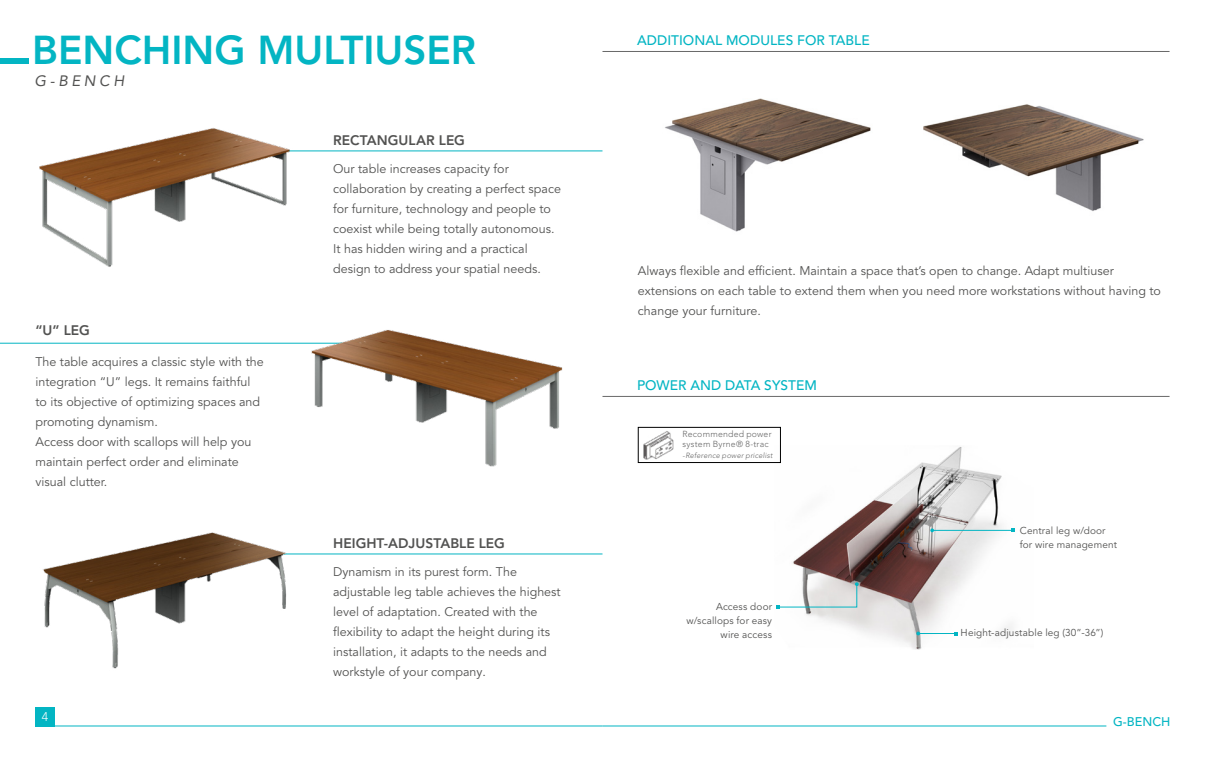
<style>
.page{position:relative;width:1205px;height:762px;background:#fff}
.page>*{position:absolute;margin:0;border:0;box-sizing:border-box;transform-origin:0 0}
.t1{font:800 40px "Avenir LT Pro";color:#03b5c3}
.t2{font:italic 15px "Avenir LT Pro";letter-spacing:.24em;color:#525251}
.t3{font:500 13.75px "Avenir LT Pro";color:#03b5c3}
.t4{font:800 13.75px "Avenir LT Pro";color:#525251}
.t5{font:12.5px/20px "Avenir LT Pro";color:#525251}
.t6{font:500 12.5px "Avenir LT Pro";color:#03b5c3}
.t7{font:300 12.5px "Avenir LT Pro";color:#fff}
.t8{font:10px/13.8px "Avenir LT Pro";letter-spacing:.015em;color:#525251}
.t9{font:300 8.75px/10.5px "Avenir LT Pro";letter-spacing:.025em;color:#686868}
.t10{font:italic 300 7.5px "Avenir LT Pro";letter-spacing:.02em;color:#686868}
</style>
<div class="page">
<hr style="left:275px;top:150px;width:327px;height:1px;background:#03b5c3">
<hr style="left:275px;top:553px;width:327px;height:1px;background:#03b5c3">
<hr style="left:0;top:343px;width:356px;height:1px;background:#03b5c3">
<hr style="left:35px;top:725px;width:567px;height:1px;background:#03b5c3">
<div style="left:35px;top:707px;width:19px;height:19px;background:#03b5c3"></div>
<hr style="left:602px;top:725px;width:504px;height:1px;background:#03b5c3">
<div style="left:0;top:58px;width:29px;height:6px;background:#03b5c3"></div>
<img style="left:39px;top:128px;width:255px;height:139px">
<img style="left:308px;top:330px;width:255px;height:137px">
<img style="left:43px;top:532px;width:251px;height:137px">
<img style="left:665px;top:98px;width:206px;height:134px">
<img style="left:923px;top:104px;width:221px;height:107px">
<hr style="left:602px;top:396px;width:567px;height:1px;background:#686868">
<hr style="left:602px;top:51px;width:567px;height:1px;background:#686868">
<img style="left:775px;top:447px;width:240px;height:202px">
<hr style="left:932px;top:530px;width:80px;height:1px;background:#03b5c3">
<svg style="left:930px;top:528px;width:4px;height:4px"></svg>
<hr style="left:918px;top:633px;width:37px;height:1px;background:#03b5c3">
<svg style="left:916px;top:631px;width:4px;height:4px"></svg>
<svg style="left:776px;top:582px;width:82px;height:27px"></svg>
<img style="left:643px;top:431px;width:31px;height:29px">
<div style="left:638px;top:427px;width:143px;height:36px;border:1px solid #000"></div>
<h1 class="t1" style="left:32px;top:26px;width:445px">BENCHING MULTIUSER</h1>
<p class="t2" style="left:35px;top:72px;width:91px">G-BENCH</p>
<p class="t4" style="left:333px;top:132px;width:133px">RECTANGULAR LEG</p>
<p class="t4" style="left:35px;top:322px;width:56px">“U” LEG</p>
<p class="t5" style="left:35px;top:351px;width:230px">The table acquires a classic style with the integration “U” legs. It remains faithful to its objective of optimizing spaces and promoting dynamism.<br>Access door with scallops will help you maintain perfect order and eliminate visual clutter.</p>
<p class="t7" style="left:42px;top:709px;width:8px">4</p>
<p class="t5" style="left:333px;top:159px;width:229px">Our table increases capacity for collaboration by creating a perfect space for furniture, technology and people to coexist while being totally autonomous.<br>It has hidden wiring and a practical design to address your spatial needs.</p>
<p class="t4" style="left:333px;top:535px;width:173px">HEIGHT-ADJUSTABLE LEG</p>
<p class="t5" style="left:333px;top:562px;width:229px">Dynamism in its purest form. The adjustable leg table achieves the highest level of adaptation. Created with the flexibility to adapt the height during its installation, it adapts to the needs and workstyle of your company.</p>
<p class="t3" style="left:637px;top:33px;width:234px">ADDITIONAL MODULES FOR TABLE</p>
<p class="t5" style="left:638px;top:261px;width:524px">Always flexible and efficient. Maintain a space that’s open to change. Adapt multiuser extensions on each table to extend them when you need more workstations without having to change your furniture.</p>
<p class="t3" style="left:637px;top:377px;width:181px">POWER AND DATA SYSTEM</p>
<p class="t9" style="left:682px;top:428px;width:91px">Recommended power system Byrne® 8-trac</p>
<p class="t10" style="left:682px;top:451px;width:92px">-Reference power pricelist</p>
<p class="t8" style="left:686px;top:600px;width:87px;text-align:right">Access door w/scallops for easy wire access</p>
<p class="t8" style="left:1020px;top:524px;width:99px">Central leg w/door for wire management</p>
<p class="t8" style="left:960px;top:626px;width:144px">Height-adjustable leg (30”-36”)</p>
<p class="t6" style="left:1113px;top:714px;width:59px">G-BENCH</p>
</div>
